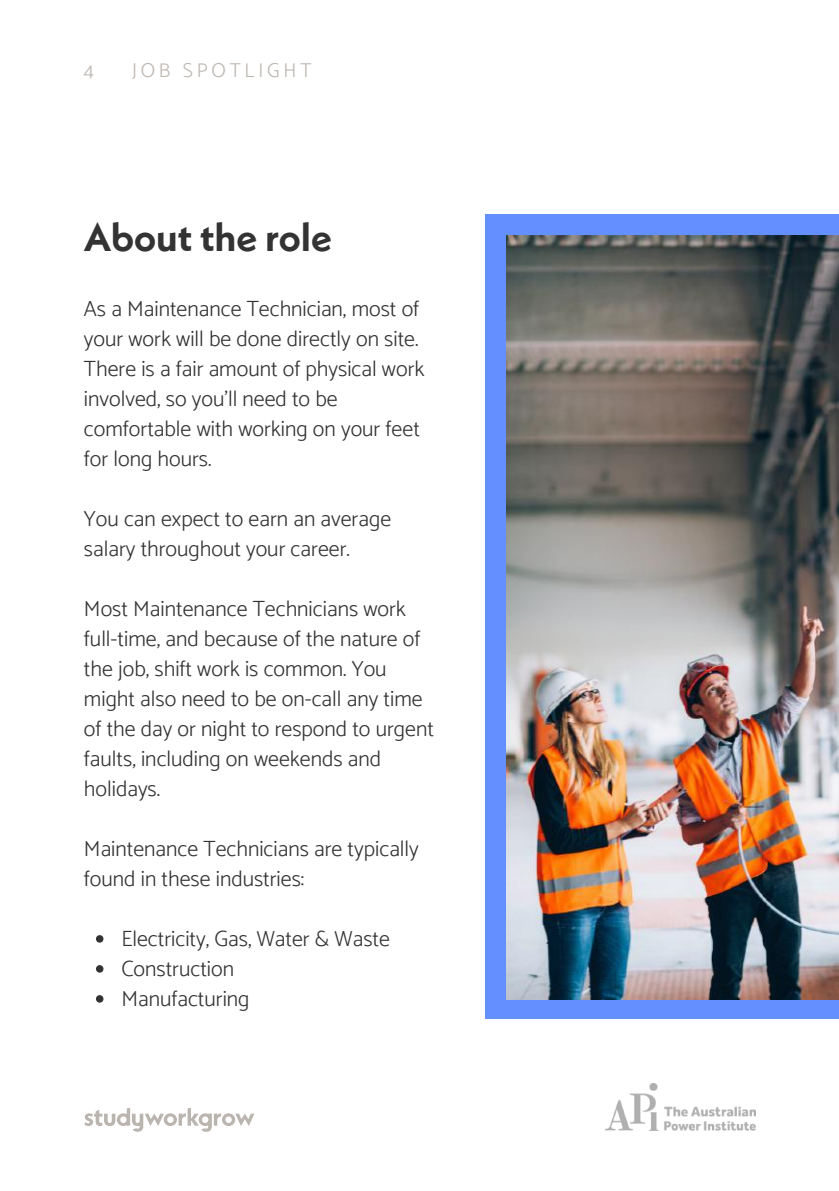
<style>
.page{position:relative;width:839px;height:1191px;background:#fff}
.page>*{position:absolute;margin:0;border:0;box-sizing:border-box;transform-origin:0 0}
.t1{font:700 39.4px "Neue Kabel";color:#333}
.t2{font:300 22px/30px "Catamaran";color:#333}
.t3{font:300 20px "Catamaran";letter-spacing:.19em;color:#bbb5af}
</style>
<div class="page">
<div style="left:485px;top:215px;width:353px;height:804px;background:#648fff"></div>
<img style="left:506px;top:236px;width:332px;height:763px">
<svg style="left:96px;top:935px;width:7px;height:8px"></svg>
<svg style="left:96px;top:965px;width:7px;height:8px"></svg>
<svg style="left:96px;top:995px;width:7px;height:8px"></svg>
<svg style="left:85px;top:1108px;width:169px;height:24px"></svg>
<img style="left:605px;top:1084px;width:150px;height:46px">
<p class="t3" style="left:84px;top:58px;width:12px">4</p>
<p class="t3" style="left:132px;top:58px;width:181px">JOB SPOTLIGHT</p>
<h1 class="t1" style="left:84px;top:212px;width:250px">About the role</h1>
<p class="t2" style="left:84px;top:293px;width:342px">As a Maintenance Technician, most of your work will be done directly on site.<br>There is a fair amount of physical work involved, so you’ll need to be comfortable with working on your feet for long hours.</p>
<p class="t2" style="left:84px;top:503px;width:309px">You can expect to earn an average salary throughout your career.</p>
<p class="t2" style="left:84px;top:593px;width:351px">Most Maintenance Technicians work full-time, and because of the nature of the job, shift work is common. You might also need to be on-call any time of the day or night to respond to urgent faults, including on weekends and holidays.</p>
<p class="t2" style="left:84px;top:833px;width:336px">Maintenance Technicians are typically found in these industries:</p>
<p class="t2" style="left:121px;top:923px;width:270px">Electricity, Gas, Water &amp; Waste<br>Construction<br>Manufacturing</p>
</div>
